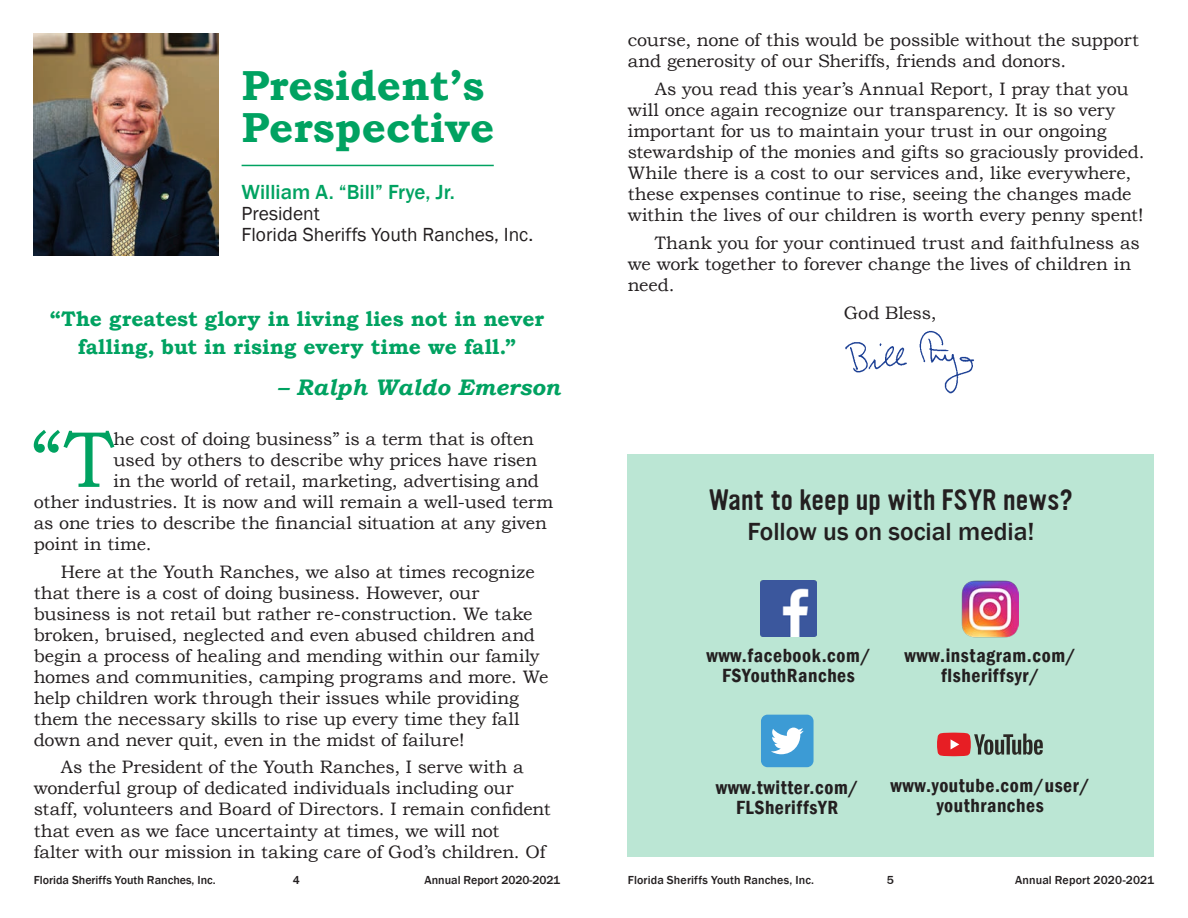
<style>
.page{position:relative;width:1188px;height:918px;background:#fff}
.page>*{position:absolute;margin:0;border:0;box-sizing:border-box;transform-origin:0 0}
.t1{font:79.65px "Bookman Old Style";color:#00a261}
.No_Style{font:700 42px "Bookman Old Style";color:#00a261}
.t2{font:25.5px "Ultramagnetic";color:#231f20}
.t3{font:500 25.5px "Franklin Gothic";color:#231f20}
.t4{font:italic 700 22.5px "Bookman Old Style";color:#00a261}
.t5{font:700 21px/28.5px "Bookman Old Style";color:#00a261;text-align:center}
.No_Style-2{font:500 21px "Franklin Gothic";color:#00a261}
.t6{font:600 condensed 19.65px/19.6px "Franklin Gothic";letter-spacing:.03em;color:#231f20;text-align:center}
.No_Style-3{font:19.5px "Franklin Gothic";color:#231f20}
.t7{font:18px/21px "Bookman Old Style";letter-spacing:-.01em;color:#231f20}
.t8{font:18px "Bookman Old Style";letter-spacing:.01em;color:#231f20}
.t9{font:500 12px "Franklin Gothic";letter-spacing:.005em;color:#231f20}
</style>
<div class="page">
<div style="left:628px;top:454px;width:526px;height:403px;background:#bbe6d4"></div>
<img style="left:845px;top:330px;width:129px;height:64px">
<img style="left:34px;top:33px;width:184px;height:223px">
<hr style="left:242px;top:165px;width:252px;height:1px;background:#00a261">
<div style="left:761px;top:715px;width:53px;height:52px;background:#3c9bd5;border-radius:7px"></div>
<svg style="left:771px;top:728px;width:33px;height:26px"></svg>
<img style="left:962px;top:580px;width:57px;height:57px">
<img style="left:761px;top:580px;width:56px;height:56px">
<svg style="left:937px;top:733px;width:106px;height:23px"></svg>
<p class="No_Style" style="left:242px;top:55px;width:244px">President’s</p>
<p class="No_Style" style="left:242px;top:97px;width:254px">Perspective</p>
<p class="No_Style-2" style="left:242px;top:179px;width:215px">William A. “Bill” Frye, Jr.</p>
<p class="No_Style-3" style="left:242px;top:201px;width:80px">President</p>
<p class="No_Style-3" style="left:242px;top:222px;width:293px">Florida Sheriffs Youth Ranches, Inc.</p>
<p class="t5" style="left:50px;top:304px;width:496px">“The greatest glory in living lies not in never falling, but in rising every time we fall.”</p>
<p class="t4" style="left:277px;top:371px;width:285px">– Ralph Waldo Emerson</p>
<p class="t1" style="left:31px;top:408px;width:84px">“T</p>
<p class="t7" style="left:114px;top:428px;width:422px">he cost of doing business” is a term that is often</p>
<p class="t7" style="left:114px;top:449px;width:425px">used by others to describe why prices have risen</p>
<p class="t7" style="left:114px;top:470px;width:427px">in the world of retail, marketing, advertising and</p>
<p class="t7" style="left:34px;top:491px;width:521px">other industries. It is now and will remain a well-used term</p>
<p class="t7" style="left:34px;top:512px;width:515px">as one tries to describe the financial situation at any given</p>
<p class="t8" style="left:34px;top:532px;width:119px">point in time.</p>
<p class="t7" style="left:34px;top:561px;width:516px;text-indent:27px">Here at the Youth Ranches, we also at times recognize that there is a cost of doing business. However, our business is not retail but rather re-construction. We take broken, bruised, neglected and even abused children and begin a process of healing and mending within our family homes and communities, camping programs and more. We help children work through their issues while providing them the necessary skills to rise up every time they fall down and never quit, even in the midst of failure!</p>
<p class="t7" style="left:34px;top:757px;width:518px;text-indent:27px">As the President of the Youth Ranches, I serve with a wonderful group of dedicated individuals including our staff, volunteers and Board of Directors. I remain confident that even as we face uncertainty at times, we will not<br>falter with our mission in taking care of God’s children. Of</p>
<p class="t7" style="left:628px;top:30px;width:513px">course, none of this would be possible without the support and generosity of our Sheriffs, friends and donors.</p>
<p class="t7" style="left:628px;top:79px;width:518px;text-indent:27px">As you read this year’s Annual Report, I pray that you will once again recognize our transparency. It is so very important for us to maintain your trust in our ongoing stewardship of the monies and gifts so graciously provided.<br>While there is a cost to our services and, like everywhere, these expenses continue to rise, seeing the changes made within the lives of our children is worth every penny spent!</p>
<p class="t7" style="left:628px;top:232px;width:514px;text-indent:27px">Thank you for your continued trust and faithfulness as we work together to forever change the lives of children in need.</p>
<p class="t7" style="left:844px;top:302px;width:94px">God Bless,</p>
<p class="t2" style="left:709px;top:481px;width:366px">Want to keep up with FSYR news?</p>
<p class="t3" style="left:747px;top:516px;width:289px">Follow us on social media!</p>
<p class="t6" style="left:706px;top:646px;width:166px">www.facebook.com/<br>FSYouthRanches</p>
<p class="t6" style="left:905px;top:646px;width:173px">www.instagram.com/ flsheriffsyr/</p>
<p class="t6" style="left:716px;top:777px;width:144px">www.twitter.com/<br>FLSheriffsYR</p>
<p class="t6" style="left:891px;top:776px;width:201px">www.youtube.com/user/ youthranches</p>
<p class="t9" style="left:34px;top:872px;width:183px">Florida Sheriffs Youth Ranches, Inc.</p>
<p class="t9" style="left:293px;top:872px;width:9px">4</p>
<p class="t9" style="left:424px;top:872px;width:137px">Annual Report 2020-2021</p>
<p class="t9" style="left:628px;top:872px;width:188px">Florida Sheriffs Youth Ranches, Inc.</p>
<p class="t9" style="left:887px;top:872px;width:9px">5</p>
<p class="t9" style="left:1015px;top:872px;width:141px">Annual Report 2020-2021</p>
</div>
